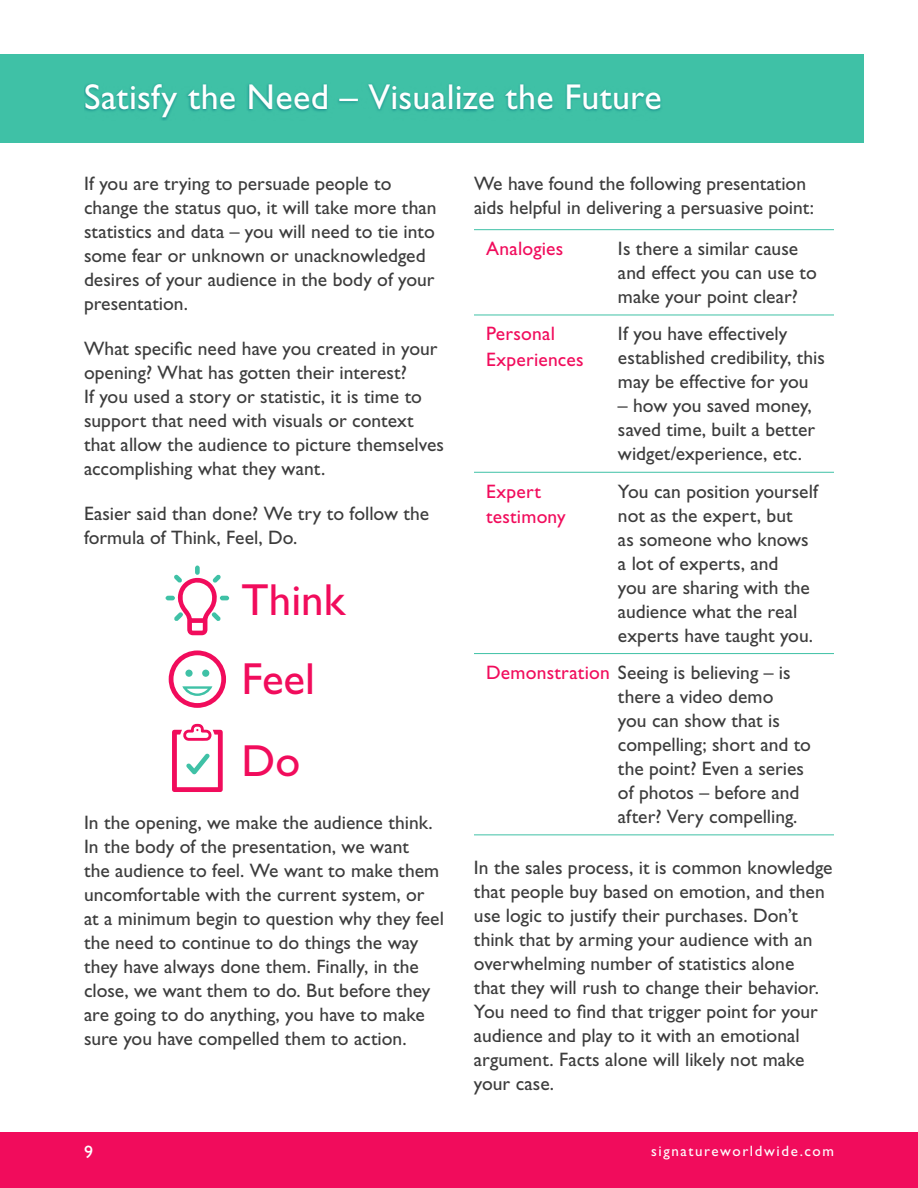
<style>
.page{position:relative;width:918px;height:1188px;background:#fff}
.page>*{position:absolute;margin:0;border:0;box-sizing:border-box;transform-origin:0 0}
.t1{font:45px/80.2px "Gill Sans Std";color:#f10c5c}
.t2{font:36px "Gill Sans Std";letter-spacing:.005em;color:#fff}
.t3{font:19.5px/24px "Gill Sans Std";color:#3c3c3c}
.t4{font:19.5px/25.5px "Gill Sans Std";letter-spacing:.015em;color:#f10c5c}
.t5{font:18px "Gill Sans Std";color:#fff}
.t6{font:15px "Gill Sans Std";letter-spacing:.105em;color:#fff}
.s1{color:#f10c5c}
</style>
<div class="page">
<hr style="left:474px;top:229px;width:141px;height:1px;background:#3fc1a6">
<hr style="left:615px;top:229px;width:219px;height:1px;background:#3fc1a6">
<hr style="left:474px;top:315px;width:141px;height:1px;background:#3fc1a6">
<hr style="left:615px;top:315px;width:219px;height:1px;background:#3fc1a6">
<hr style="left:474px;top:472px;width:141px;height:1px;background:#3fc1a6">
<hr style="left:615px;top:472px;width:219px;height:1px;background:#3fc1a6">
<hr style="left:474px;top:653px;width:141px;height:1px;background:#3fc1a6">
<hr style="left:615px;top:653px;width:219px;height:1px;background:#3fc1a6">
<hr style="left:474px;top:834px;width:141px;height:1px;background:#3fc1a6">
<hr style="left:615px;top:834px;width:219px;height:1px;background:#3fc1a6">
<div style="left:0;top:1132px;width:918px;height:56px;background:#f10c5c"></div>
<div style="left:0;top:54px;width:864px;height:88px;background:#3fc1a6"></div>
<div style="left:84px;top:82px;width:579px;height:39px;background:#188;opacity:.75"></div>
<svg style="left:169px;top:650px;width:57px;height:58px"></svg>
<svg style="left:166px;top:566px;width:63px;height:69px"></svg>
<svg style="left:172px;top:724px;width:51px;height:68px"></svg>
<h2 class="t2" style="left:84px;top:76px;width:579px">Satisfy the Need – Visualize the Future</h2>
<p class="t3" style="left:84px;top:172px;width:354px">If you are trying to persuade people to change the status quo, it will take more than statistics and data – you will need to tie into some fear or unknown or unacknowledged desires of your audience in the body of your presentation.</p>
<p class="t3" style="left:84px;top:337px;width:362px">What specific need have you created in your opening? What has gotten their interest?<br>If you used a story or statistic, it is time to support that need with visuals or context that allow the audience to picture themselves accomplishing what they want.</p>
<p class="t3" style="left:84px;top:502px;width:347px">Easier said than done? We try to follow the formula of Think, Feel, Do.</p>
<h1 class="t1" style="left:242px;top:560px;width:105px">Think<br>Feel<br>Do</h1>
<p class="t3" style="left:84px;top:811px;width:361px">In the opening, we make the audience think.<br>In the body of the presentation, we want<br>the audience to feel. We want to make them uncomfortable with the current system, or at a minimum begin to question why they feel the need to continue to do things the way they have always done them. Finally, in the close, we want them to do. But before they are going to do anything, you have to make sure you have compelled them to action.</p>
<p class="t3" style="left:474px;top:172px;width:341px">We have found the following presentation aids helpful in delivering a persuasive point:</p>
<p class="t4" style="left:486px;top:236px;width:79px">Analogies</p>
<p class="t3" style="left:618px;top:237px;width:200px">Is there a similar cause and effect you can use to make your point clear?</p>
<p class="t4" style="left:486px;top:321px;width:99px">Personal<br>Experiences</p>
<p class="t3" style="left:618px;top:322px;width:209px">If you have effectively established credibility, this may be effective for you</p>
<p class="t3" style="left:618px;top:394px;width:199px">– how you saved money, saved time, built a better widget/experience, etc.</p>
<p class="t4" style="left:486px;top:478px;width:81px">Expert testimony</p>
<p class="t3" style="left:618px;top:479px;width:201px">You can position yourself not as the expert, but<br>as someone who knows a lot of experts, and<br>you are sharing with the audience what the real experts have taught you.</p>
<p class="t3" style="left:618px;top:660px;width:195px;text-indent:-132px"><span class="s1">Demonstration</span> Seeing is believing – is there a video demo<br>you can show that is compelling; short and to the point? Even a series of photos – before and after? Very compelling.</p>
<p class="t3" style="left:474px;top:856px;width:360px">In the sales process, it is common knowledge that people buy based on emotion, and then use logic to justify their purchases. Don’t think that by arming your audience with an overwhelming number of statistics alone<br>that they will rush to change their behavior.<br>You need to find that trigger point for your audience and play to it with an emotional argument. Facts alone will likely not make your case.</p>
<p class="t5" style="left:84px;top:1142px;width:10px">9</p>
<p class="t6" style="left:651px;top:1143px;width:184px">signatureworldwide.com</p>
</div>
